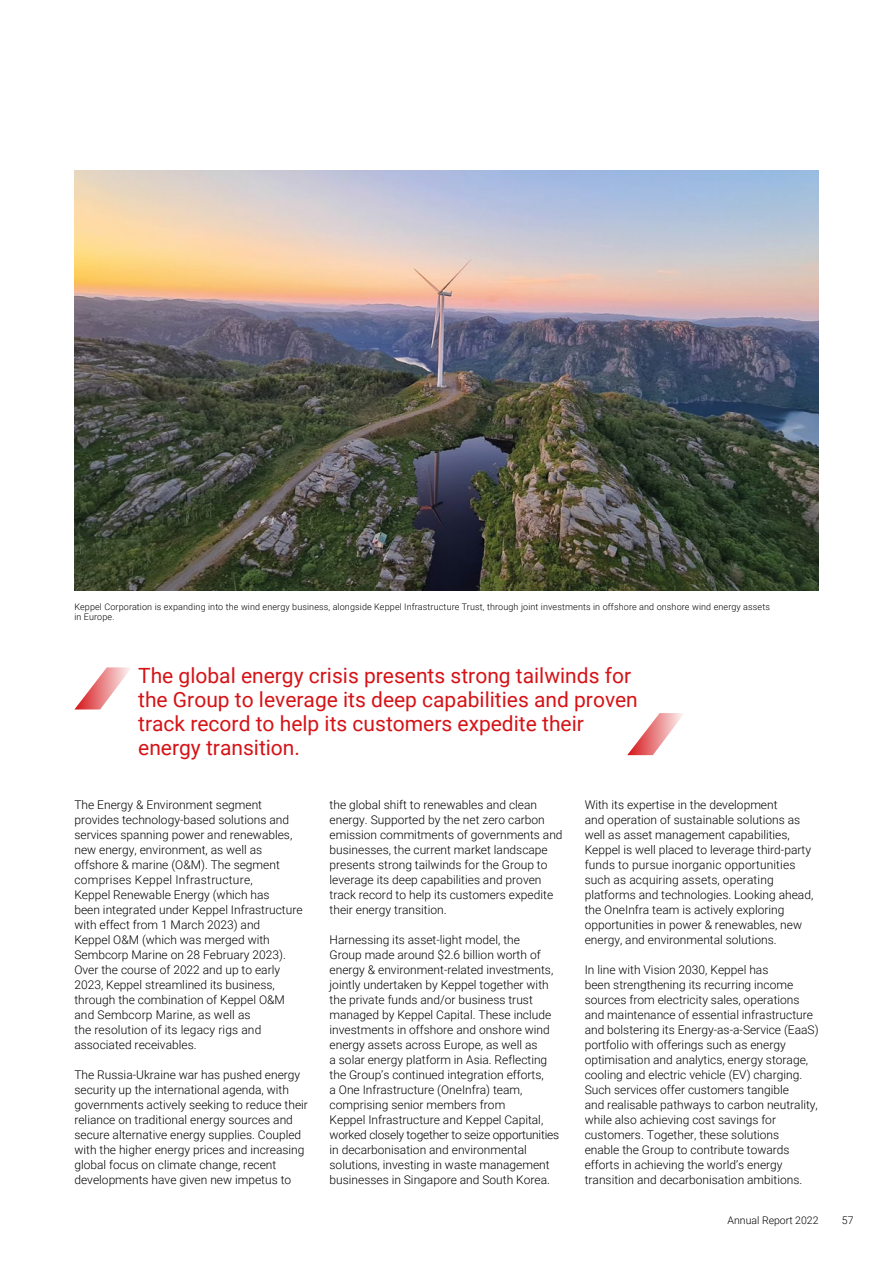
<style>
.page{position:relative;width:893px;height:1263px;background:#fff}
.page>*{position:absolute;margin:0;border:0;box-sizing:border-box;transform-origin:0 0}
.t1{font:21px/24px "Roboto";color:#d51317}
.t2{font:300 12px/15px "Roboto";color:#000}
.t3{font:300 10.5px "Roboto";color:#000}
.t4{font:300 9px/10.5px "Roboto";letter-spacing:.015em;color:#000}
</style>
<div class="page">
<img style="left:74px;top:170px;width:745px;height:420px">
<svg style="left:75px;top:667px;width:55px;height:42px"></svg>
<svg style="left:627px;top:713px;width:56px;height:42px"></svg>
<p class="t4" style="left:74px;top:601px;width:697px">Keppel Corporation is expanding into the wind energy business, alongside Keppel Infrastructure Trust, through joint investments in offshore and onshore wind energy assets in Europe.</p>
<h1 class="t1" style="left:138px;top:663px;width:501px">The global energy crisis presents strong tailwinds for the Group to leverage its deep capabilities and proven track record to help its customers expedite their energy transition.</h1>
<p class="t2" style="left:74px;top:797px;width:230px">The Energy &amp; Environment segment provides technology-based solutions and services spanning power and renewables, new energy, environment, as well as offshore &amp; marine (O&amp;M). The segment comprises Keppel Infrastructure,<br>Keppel Renewable Energy (which has<br>been integrated under Keppel Infrastructure with effect from 1 March 2023) and<br>Keppel O&amp;M (which was merged with Sembcorp Marine on 28 February 2023).<br>Over the course of 2022 and up to early 2023, Keppel streamlined its business, through the combination of Keppel O&amp;M and Sembcorp Marine, as well as<br>the resolution of its legacy rigs and associated receivables.</p>
<p class="t2" style="left:74px;top:1067px;width:235px">The Russia-Ukraine war has pushed energy security up the international agenda, with governments actively seeking to reduce their reliance on traditional energy sources and secure alternative energy supplies. Coupled with the higher energy prices and increasing global focus on climate change, recent developments have given new impetus to</p>
<p class="t2" style="left:330px;top:797px;width:235px">the global shift to renewables and clean energy. Supported by the net zero carbon emission commitments of governments and businesses, the current market landscape presents strong tailwinds for the Group to leverage its deep capabilities and proven track record to help its customers expedite their energy transition.</p>
<p class="t2" style="left:330px;top:932px;width:231px">Harnessing its asset-light model, the<br>Group made around $2.6 billion worth of energy &amp; environment-related investments, jointly undertaken by Keppel together with the private funds and/or business trust managed by Keppel Capital. These include investments in offshore and onshore wind energy assets across Europe, as well as<br>a solar energy platform in Asia. Reflecting the Group’s continued integration efforts,<br>a One Infrastructure (OneInfra) team, comprising senior members from<br>Keppel Infrastructure and Keppel Capital, worked closely together to seize opportunities in decarbonisation and environmental solutions, investing in waste management businesses in Singapore and South Korea.</p>
<p class="t2" style="left:585px;top:797px;width:230px">With its expertise in the development<br>and operation of sustainable solutions as well as asset management capabilities, Keppel is well placed to leverage third-party funds to pursue inorganic opportunities such as acquiring assets, operating platforms and technologies. Looking ahead, the OneInfra team is actively exploring opportunities in power &amp; renewables, new energy, and environmental solutions.</p>
<p class="t2" style="left:585px;top:962px;width:235px">In line with Vision 2030, Keppel has<br>been strengthening its recurring income sources from electricity sales, operations and maintenance of essential infrastructure and bolstering its Energy-as-a-Service (EaaS) portfolio with offerings such as energy optimisation and analytics, energy storage, cooling and electric vehicle (EV) charging.<br>Such services offer customers tangible<br>and realisable pathways to carbon neutrality, while also achieving cost savings for customers. Together, these solutions<br>enable the Group to contribute towards efforts in achieving the world’s energy transition and decarbonisation ambitions.</p>
<p class="t3" style="left:728px;top:1213px;width:92px">Annual Report 2022</p>
<p class="t3" style="left:842px;top:1213px;width:13px">57</p>
</div>
